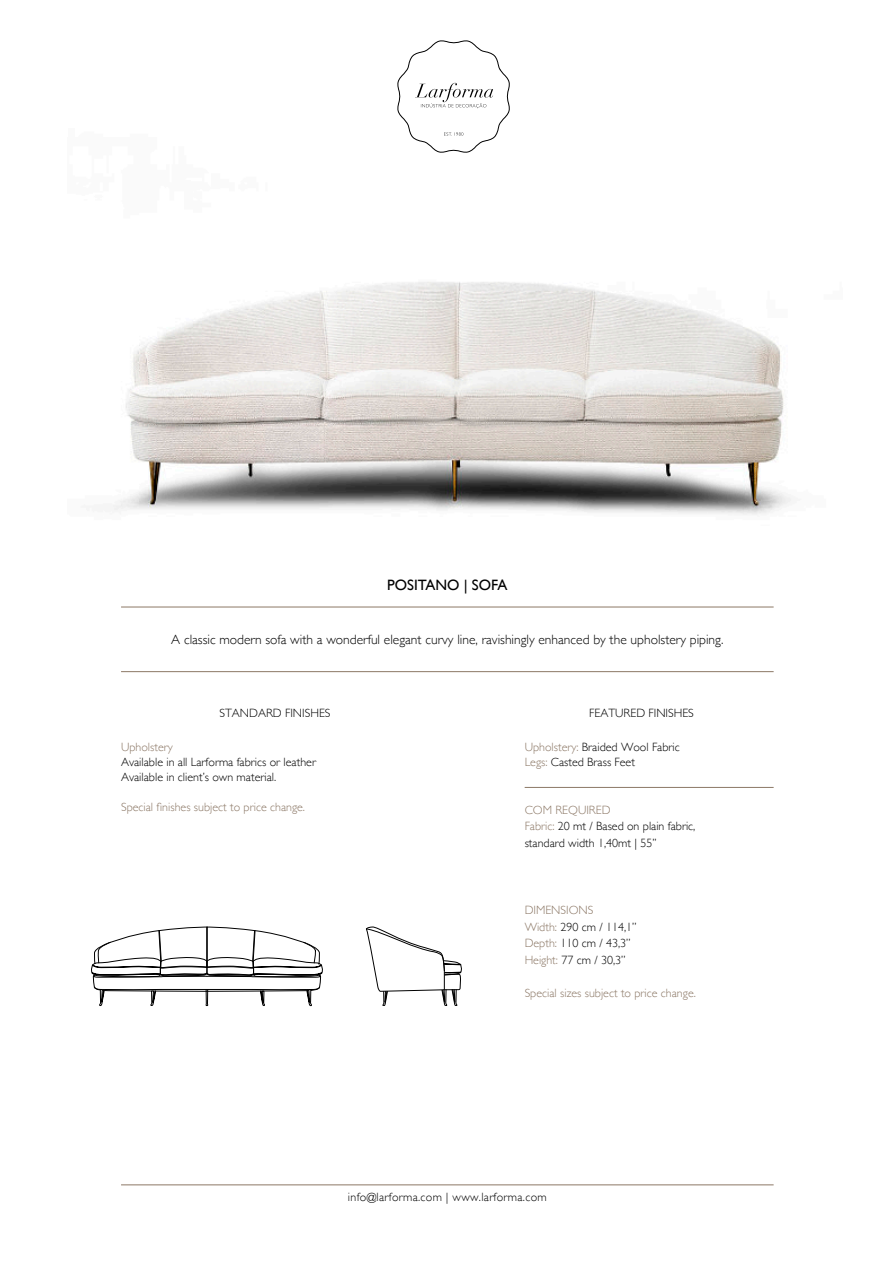
<style>
.page{position:relative;width:894px;height:1263px;background:#fff}
.page>*{position:absolute;margin:0;border:0;box-sizing:border-box;transform-origin:0 0}
.t1{font:15px "Gill Sans";color:#000}
.t2{font:300 13.5px "Gill Sans";color:#000}
.t3{font:300 12px/16.5px "Gill Sans";color:#000}
.t4{font:300 12px "Gill Sans";color:#8c7866}
.t5{font:300 12px "Gill Sans";letter-spacing:.025em;color:#000}
.s1{color:#8c7866}
</style>
<div class="page">
<img style="left:113px;top:282px;width:679px;height:233px">
<hr style="left:121px;top:1185px;width:652px;height:1px;background:#8c7866">
<hr style="left:121px;top:671px;width:652px;height:1px;background:#8c7866">
<svg style="left:397px;top:40px;width:113px;height:113px"></svg>
<hr style="left:524px;top:787px;width:249px;height:1px;background:#8c7866">
<hr style="left:121px;top:607px;width:652px;height:1px;background:#8c7866">
<svg style="left:366px;top:927px;width:95px;height:79px"></svg>
<svg style="left:91px;top:927px;width:232px;height:79px"></svg>
<p class="t1" style="left:387px;top:580px;width:121px">POSITANO | SOFA</p>
<p class="t2" style="left:171px;top:634px;width:553px">A classic modern sofa with a wonderful elegant curvy line, ravishingly enhanced by the upholstery piping.</p>
<p class="t3" style="left:219px;top:706px;width:113px">STANDARD FINISHES</p>
<p class="t4" style="left:121px;top:743px;width:53px">Upholstery</p>
<p class="t3" style="left:121px;top:756px;width:196px;line-height:15px">Available in all Larforma fabrics or leather<br>Available in client’s own material.</p>
<p class="t4" style="left:121px;top:803px;width:185px">Special finishes subject to price change.</p>
<p class="t3" style="left:589px;top:706px;width:106px">FEATURED FINISHES</p>
<p class="t3" style="left:524px;top:741px;width:156px;line-height:15px"><span class="s1">Upholstery:</span> Braided Wool Fabric<br><span class="s1">Legs:</span> Casted Brass Feet</p>
<p class="t3" style="left:524px;top:803px;width:172px"><span class="s1">COM REQUIRED<br>Fabric:</span> 20 mt / Based on plain fabric, standard width 1,40mt | 55’’</p>
<p class="t3" style="left:524px;top:903px;width:113px"><span class="s1">DIMENSIONS<br>Width:</span> 290 cm / 114,1’’<br><span class="s1">Depth:</span> 110 cm / 43,3’’<br><span class="s1">Height:</span> 77 cm / 30,3’’</p>
<p class="t4" style="left:524px;top:988px;width:173px">Special sizes subject to price change.</p>
<p class="t5" style="left:348px;top:1193px;width:200px">info@larforma.com | www.larforma.com</p>
</div>
